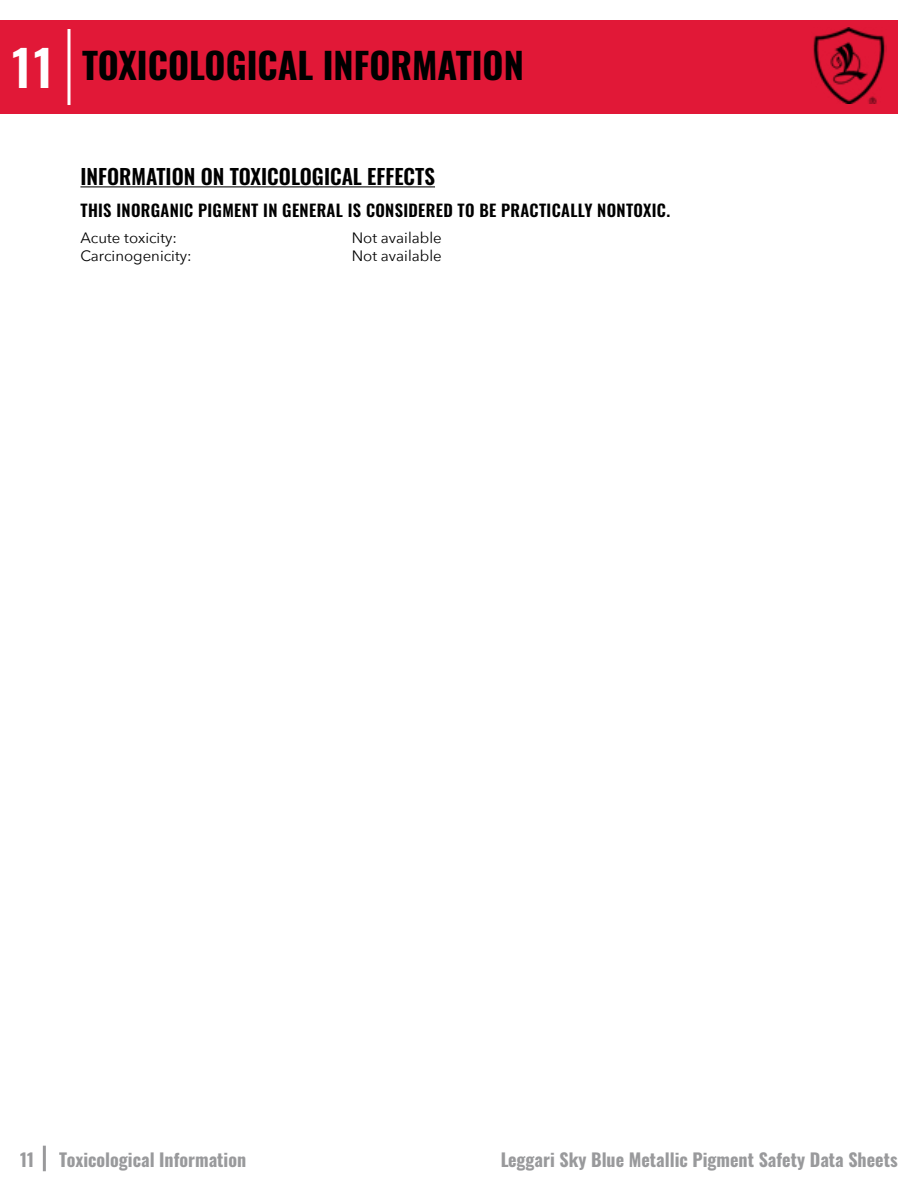
<style>
.page{position:relative;width:918px;height:1188px;background:#fff}
.page>*{position:absolute;margin:0;border:0;box-sizing:border-box;transform-origin:0 0}
.section_numbers{font:600 49.5px "Oswald";color:#fff}
.section_headings{font:700 36px "Oswald";color:#000}
.sub_header_black{font:600 21px "Oswald";color:#000}
.t1{font:700 18px "Oswald";color:#6d6e71}
.smaller_sub_header_b{font:600 16.5px "Oswald";letter-spacing:.02em;color:#000}
.big_body_sections{font:15px "Avenir Next";color:#000}
</style>
<div class="page">
<div style="left:43px;top:1146px;width:3px;height:25px;background:#6d6e71;border:2px solid #6d6e71"></div>
<div style="left:0;top:20px;width:898px;height:94px;background:#e11837"></div>
<div style="left:68px;top:29px;width:2px;height:76px;border:2px solid #fff"></div>
<img style="left:813px;top:28px;width:74px;height:76px">
<hr style="left:80px;top:186px;width:355px;height:1px;background:#000">
<p class="section_numbers" style="left:12px;top:42px;width:43px">11</p>
<p class="section_headings" style="left:82px;top:46px;width:443px">TOXICOLOGICAL INFORMATION</p>
<p class="sub_header_black" style="left:80px;top:165px;width:356px">INFORMATION ON TOXICOLOGICAL EFFECTS</p>
<p class="smaller_sub_header_b" style="left:80px;top:202px;width:591px">THIS INORGANIC PIGMENT IN GENERAL IS CONSIDERED TO BE PRACTICALLY NONTOXIC.</p>
<p class="big_body_sections" style="left:80px;top:225px;width:98px">Acute toxicity:</p>
<p class="big_body_sections" style="left:80px;top:243px;width:113px">Carcinogenicity:</p>
<p class="big_body_sections" style="left:352px;top:225px;width:91px">Not available</p>
<p class="big_body_sections" style="left:352px;top:243px;width:91px">Not available</p>
<p class="t1" style="left:20px;top:1150px;width:16px">11</p>
<p class="t1" style="left:500px;top:1150px;width:399px">Leggari Sky Blue Metallic Pigment Safety Data Sheets</p>
<p class="t1" style="left:59px;top:1150px;width:189px">Toxicological Information</p>
</div>
